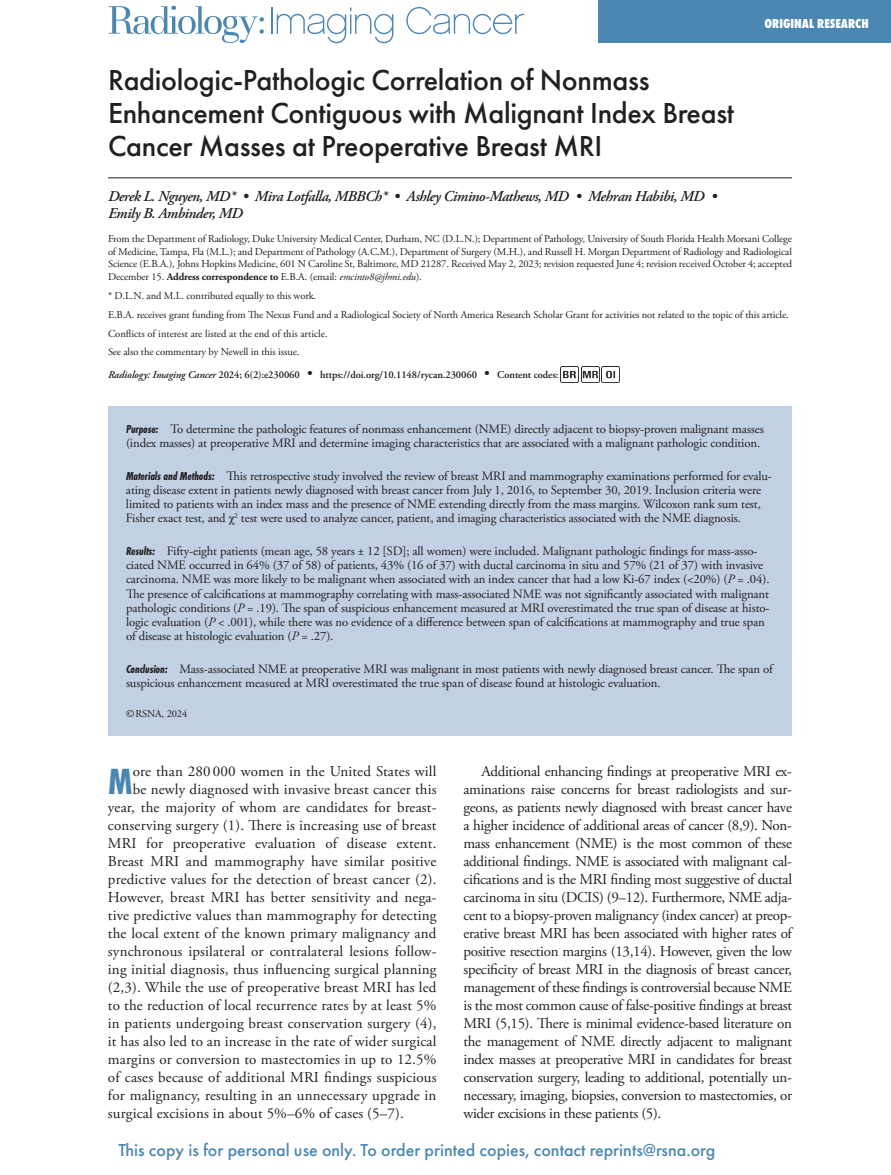
<style>
.page{position:relative;width:891px;height:1175px;background:#fff}
.page>*{position:absolute;margin:0;border:0;box-sizing:border-box;transform-origin:0 0}
.t1{font:700 37.8px "Futura PT Cond";color:#4b87b1}
.t2{font:500 30px/33px "Futura PT";letter-spacing:-.01em;color:#231f20}
.t3{font:500 18px "Futura PT";color:#4b87b1}
.t4{font:15px/18px "Adobe Garamond Pro";letter-spacing:.01em;color:#231f20;text-align:justify}
.t5{font:italic 600 15px/16.5px "Adobe Garamond Pro";letter-spacing:-.03em;color:#231f20}
.t6{font:800 13.5px "Futura PT Cond";color:#fff}
.t7{font:12.75px/14.2px "Adobe Garamond Pro";letter-spacing:-.01em;color:#231f20}
.t8{font:10.5px/12.8px "Adobe Garamond Pro";letter-spacing:-.01em;color:#231f20;text-align:justify}
.t9{font:600 10.5px "Adobe Garamond Pro";letter-spacing:-.01em;color:#231f20}
.s1{font-weight:700}
.s2{font-style:italic}
.s3{font-weight:400;font-size:15px}
.s4{font-family:"Futura PT Cond";font-weight:700;font-style:italic;font-size:12px}
.s5{font-family:"Times New Roman"}
</style>
<div class="page">
<div style="left:599px;top:0;width:292px;height:42px;background:#4b87b1"></div>
<hr style="left:271px;top:8px;width:2px;height:26px;background:#4c87b1">
<svg style="left:277px;top:8px;width:116px;height:35px"></svg>
<svg style="left:406px;top:7px;width:118px;height:27px"></svg>
<svg style="left:109px;top:6px;width:155px;height:37px"></svg>
<div style="left:108px;top:406px;width:684px;height:329px;background:#c2d0e3"></div>
<hr style="left:108px;top:177px;width:684px;height:1px;background:#231f20">
<img style="left:561px;top:366px;width:18px;height:16px">
<img style="left:581px;top:366px;width:18px;height:16px">
<img style="left:601px;top:366px;width:18px;height:16px">
<p class="t6" style="left:765px;top:15px;width:106px">ORIGINAL RESEARCH</p>
<h2 class="t2" style="left:108px;top:64px;width:628px">Radiologic-Pathologic Correlation of Nonmass<br>Enhancement Contiguous with Malignant Index Breast<br>Cancer Masses at Preoperative Breast MRI</h2>
<p class="t5" style="left:108px;top:189px;width:611px">Derek L. Nguyen, MD* • Mira Lotfalla, MBBCh* • Ashley Cimino-Mathews, MD • Mehran Habibi, MD •<br>Emily B. Ambinder, MD</p>
<p class="t8" style="left:108px;top:233px;width:686px">From the Department of Radiology, Duke University Medical Center, Durham, NC (D.L.N.); Department of Pathology, University of South Florida Health Morsani College of Medicine, Tampa, Fla (M.L.); and Department of Pathology (A.C.M.), Department of Surgery (M.H.), and Russell H. Morgan Department of Radiology and Radiological Science (E.B.A.), Johns Hopkins Medicine, 601 N Caroline St, Baltimore, MD 21287. Received May 2, 2023; revision requested June 4; revision received October 4; accepted December 15. <span class="s1">Address correspondence to</span> E.B.A. (email: <span class="s2">emcinto8@jhmi.edu</span>).</p>
<p class="t8" style="left:108px;top:287px;width:682px;line-height:18.8px;text-align:left">* D.L.N. and M.L. contributed equally to this work.<br>E.B.A. receives grant funding from The Nexus Fund and a Radiological Society of North America Research Scholar Grant for activities not related to the topic of this article.<br>Conflicts of interest are listed at the end of this article.<br>See also the commentary by Newell in this issue.</p>
<p class="t9" style="left:108px;top:368px;width:452px"><span class="s2">Radiology: Imaging Cancer</span> 2024; 6(2):e230060 <span class="s3">•</span> https://doi.org/10.1148/rycan.230060 <span class="s3">•</span> Content codes:</p>
<p class="t7" style="left:126px;top:422px;width:639px"><span class="s4">Purpose:</span> To determine the pathologic features of nonmass enhancement (NME) directly adjacent to biopsy-proven malignant masses (index masses) at preoperative MRI and determine imaging characteristics that are associated with a malignant pathologic condition.</p>
<p class="t7" style="left:126px;top:469px;width:648px"><span class="s4">Materials and Methods:</span> This retrospective study involved the review of breast MRI and mammography examinations performed for evalu&shy;ating disease extent in patients newly diagnosed with breast cancer from July 1, 2016, to September 30, 2019. Inclusion criteria were limited to patients with an index mass and the presence of NME extending directly from the mass margins. Wilcoxon rank sum test, Fisher exact test, and <span class="s5">χ</span><sup>2</sup> test were used to analyze cancer, patient, and imaging characteristics associated with the NME diagnosis.</p>
<p class="t7" style="left:126px;top:544px;width:645px"><span class="s4">Results:</span> Fifty-eight patients (mean age, 58 years ± 12 [SD]; all women) were included. Malignant pathologic findings for mass-asso&shy;ciated NME occurred in 64% (37 of 58) of patients, 43% (16 of 37) with ductal carcinoma in situ and 57% (21 of 37) with invasive carcinoma. NME was more likely to be malignant when associated with an index cancer that had a low Ki-67 index (&lt;20%) (<span class="s2">P</span> = .04).<br>The presence of calcifications at mammography correlating with mass-associated NME was not significantly associated with malignant pathologic conditions (<span class="s2">P</span> = .19). The span of suspicious enhancement measured at MRI overestimated the true span of disease at histo&shy;logic evaluation (<span class="s2">P</span> &lt; .001), while there was no evidence of a difference between span of calcifications at mammography and true span of disease at histologic evaluation (<span class="s2">P</span> = .27).</p>
<p class="t7" style="left:126px;top:662px;width:648px"><span class="s4">Conclusion:</span> Mass-associated NME at preoperative MRI was malignant in most patients with newly diagnosed breast cancer. The span of suspicious enhancement measured at MRI overestimated the true span of disease found at histologic evaluation.</p>
<p class="t8" style="left:126px;top:708px;width:63px">©RSNA, 2024</p>
<h1 class="t1" style="left:108px;top:760px;width:26px">M</h1>
<p class="t4" style="left:133px;top:763px;width:305px">ore than 280 000 women in the United States will</p>
<p class="t4" style="left:463px;top:763px;width:330px;text-indent:18px">Additional enhancing findings at preoperative MRI ex&shy;aminations raise concerns for breast radiologists and sur&shy;geons, as patients newly diagnosed with breast cancer have a higher incidence of additional areas of cancer (8,9). Non&shy;mass enhancement (NME) is the most common of these additional findings. NME is associated with malignant cal&shy;cifications and is the MRI finding most suggestive of ductal carcinoma in situ (DCIS) (9–12). Furthermore, NME adja&shy;cent to a biopsy-proven malignancy (index cancer) at preop&shy;erative breast MRI has been associated with higher rates of positive resection margins (13,14). However, given the low specificity of breast MRI in the diagnosis of breast cancer, management of these findings is controversial because NME is the most common cause of false-positive findings at breast MRI (5,15). There is minimal evidence-based literature on the management of NME directly adjacent to malignant index masses at preoperative MRI in candidates for breast conservation surgery, leading to additional, potentially un&shy;necessary, imaging, biopsies, conversion to mastectomies, or wider excisions in these patients (5).</p>
<p class="t3" style="left:118px;top:1139px;width:598px">This copy is for personal use only. To order printed copies, contact reprints@rsna.org</p>
<p class="t4" style="left:133px;top:781px;width:305px">be newly diagnosed with invasive breast cancer this</p>
<p class="t4" style="left:108px;top:799px;width:330px">year, the majority of whom are candidates for breast-</p>
<p class="t4" style="left:108px;top:817px;width:330px">conserving surgery (1). There is increasing use of breast</p>
<p class="t4" style="left:108px;top:835px;width:330px">MRI for preoperative evaluation of disease extent.</p>
<p class="t4" style="left:108px;top:853px;width:330px">Breast MRI and mammography have similar positive</p>
<p class="t4" style="left:108px;top:871px;width:330px">predictive values for the detection of breast cancer (2).</p>
<p class="t4" style="left:108px;top:889px;width:330px">However, breast MRI has better sensitivity and nega-</p>
<p class="t4" style="left:108px;top:907px;width:330px">tive predictive values than mammography for detecting</p>
<p class="t4" style="left:108px;top:925px;width:330px">the local extent of the known primary malignancy and</p>
<p class="t4" style="left:108px;top:943px;width:330px">synchronous ipsilateral or contralateral lesions follow-</p>
<p class="t4" style="left:108px;top:961px;width:330px">ing initial diagnosis, thus influencing surgical planning</p>
<p class="t4" style="left:108px;top:979px;width:330px">(2,3). While the use of preoperative breast MRI has led</p>
<p class="t4" style="left:108px;top:997px;width:330px">to the reduction of local recurrence rates by at least 5%</p>
<p class="t4" style="left:108px;top:1015px;width:330px">in patients undergoing breast conservation surgery (4),</p>
<p class="t4" style="left:108px;top:1033px;width:330px">it has also led to an increase in the rate of wider surgical</p>
<p class="t4" style="left:108px;top:1051px;width:330px">margins or conversion to mastectomies in up to 12.5%</p>
<p class="t4" style="left:108px;top:1069px;width:330px">of cases because of additional MRI findings suspicious</p>
<p class="t4" style="left:108px;top:1087px;width:330px">for malignancy, resulting in an unnecessary upgrade in</p>
<p class="t4" style="left:108px;top:1105px;width:297px">surgical excisions in about 5%–6% of cases (5–7).</p>
</div>
